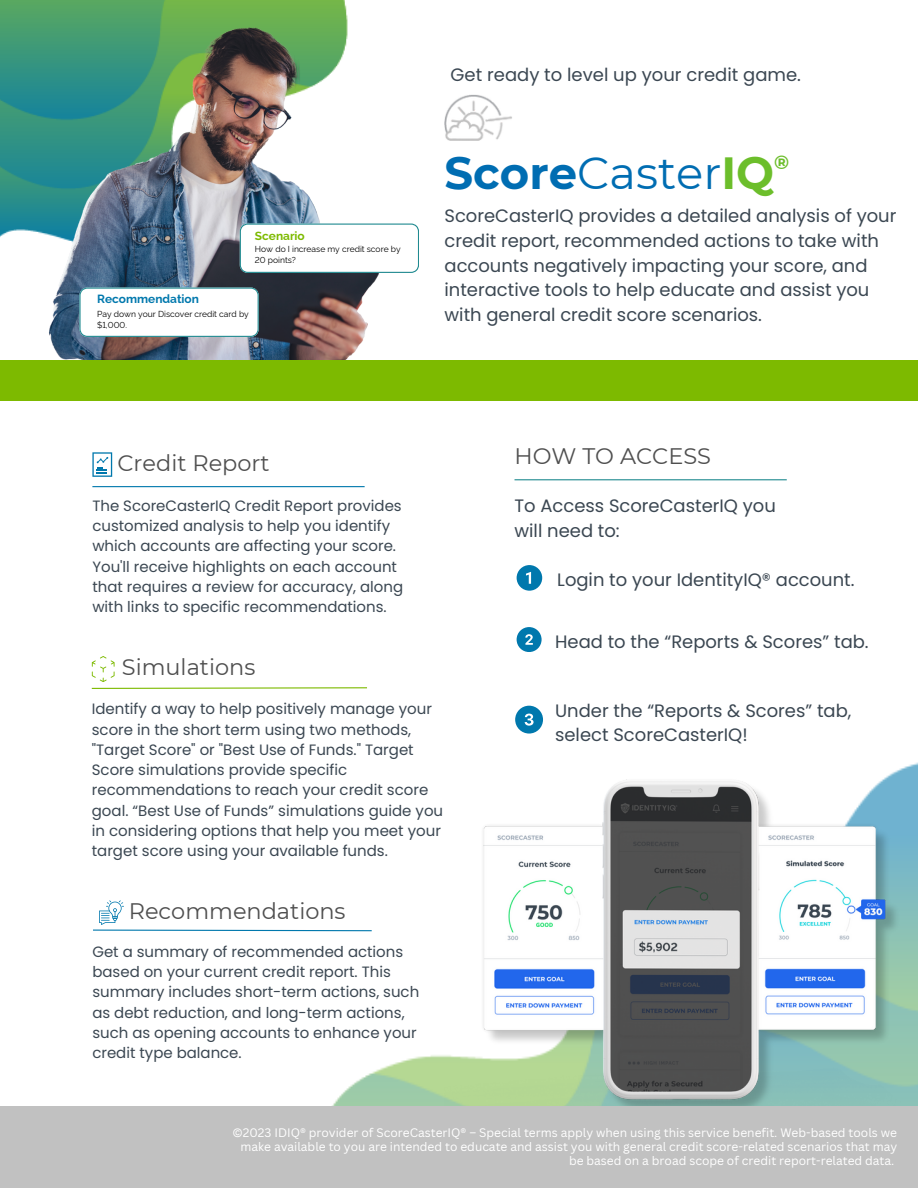
<style>
.page{position:relative;width:918px;height:1188px;background:#fff}
.page>*{position:absolute;margin:0;border:0;box-sizing:border-box;transform-origin:0 0}
.t1{font:45px "Montserrat";color:#006db2}
.t2{font:22.5px "Montserrat";color:#4f4f4f}
.t3{font:700 19.2px "Montserrat";color:#6cbe2b}
.t4{font:18px/24.8px "Poppins";color:#3b4752}
.t5{font:15px/20.2px "Poppins";color:#3b4752}
.t6{font:12px/14px "Canva Sans";color:#fff;text-align:right}
.t7{font:700 11.85px "Rawline";color:#0078ad}
.t8{font:700 11.85px "Rawline";color:#7dba00}
.t9{font:8.55px/11.4px "Rawline";color:#000}
.s1{font-weight:700}
.s2{font-weight:700;color:#6cbe2b}
</style>
<div class="page">
<img style="left:0;top:0;width:504px;height:401px">
<img style="left:39px;top:10px;width:391px;height:350px">
<svg style="left:240px;top:224px;width:179px;height:49px"></svg>
<svg style="left:79px;top:288px;width:180px;height:49px"></svg>
<div style="left:0;top:360px;width:918px;height:40px;background:#7dba00"></div>
<img style="left:92px;top:636px;width:450px;height:471px">
<hr style="left:515px;top:479px;width:272px;height:1px;background:#208a90">
<svg style="left:92px;top:900px;width:281px;height:32px"></svg>
<hr style="left:92px;top:486px;width:273px;height:1px;background:#0078ad">
<svg style="left:92px;top:452px;width:20px;height:25px"></svg>
<svg style="left:517px;top:565px;width:25px;height:26px"></svg>
<svg style="left:91px;top:656px;width:277px;height:34px"></svg>
<svg style="left:517px;top:627px;width:24px;height:25px"></svg>
<svg style="left:515px;top:706px;width:28px;height:28px"></svg>
<img style="left:445px;top:746px;width:473px;height:361px">
<img style="left:445px;top:95px;width:67px;height:46px">
<div style="left:0;top:1107px;width:918px;height:81px;background:#c1c1c1"></div>
<p class="t4" style="left:451px;top:62px;width:352px">Get ready to level up your credit game.</p>
<p class="t8" style="left:255px;top:227px;width:51px">Scenario</p>
<p class="t9" style="left:255px;top:242px;width:147px">How do I increase my credit score by<br>20 points?</p>
<p class="t7" style="left:97px;top:289px;width:103px">Recommendation</p>
<p class="t9" style="left:97px;top:307px;width:153px">Pay down your Discover credit card by $1,000.</p>
<p class="t1" style="left:445px;top:145px;width:331px"><span class="s1">Score</span>Caster<span class="s2">IQ</span></p>
<p class="t3" style="left:774px;top:150px;width:17px">®</p>
<p class="t4" style="left:445px;top:203px;width:453px">ScoreCasterIQ provides a detailed analysis of your credit report, recommended actions to take with accounts negatively impacting your score, and interactive tools to help educate and assist you with general credit score scenarios.</p>
<p class="t2" style="left:118px;top:450px;width:154px">Credit Report</p>
<p class="t5" style="left:92px;top:496px;width:312px">The ScoreCasterIQ Credit Report provides customized analysis to help you identify which accounts are affecting your score.<br>You'll receive highlights on each account that requires a review for accuracy, along with links to specific recommendations.</p>
<p class="t2" style="left:122px;top:653px;width:135px">Simulations</p>
<p class="t2" style="left:515px;top:443px;width:198px">HOW TO ACCESS</p>
<p class="t4" style="left:515px;top:494px;width:263px">To Access ScoreCasterIQ you will need to:</p>
<p class="t4" style="left:557px;top:567px;width:299px">Login to your IdentityIQ® account.</p>
<p class="t4" style="left:555px;top:630px;width:315px">Head to the “Reports &amp; Scores” tab.</p>
<p class="t5" style="left:92px;top:699px;width:353px">Identify a way to help positively manage your score in the short term using two methods, "Target Score" or "Best Use of Funds." Target Score simulations provide specific recommendations to reach your credit score goal. “Best Use of Funds” simulations guide you in considering options that help you meet your target score using your available funds.</p>
<p class="t2" style="left:129px;top:897px;width:218px">Recommendations</p>
<p class="t5" style="left:92px;top:941px;width:328px">Get a summary of recommended actions based on your current credit report. This summary includes short-term actions, such as debt reduction, and long-term actions, such as opening accounts to enhance your credit type balance.</p>
<p class="t4" style="left:555px;top:698px;width:298px">Under the “Reports &amp; Scores” tab, select ScoreCasterIQ!</p>
<p class="t6" style="left:233px;top:1125px;width:666px">©2023 IDIQ® provider of ScoreCasterIQ® – Special terms apply when using this service benefit. Web-based tools we make available to you are intended to educate and assist you with general credit score-related scenarios that may be based on a broad scope of credit report-related data.</p>
</div>
